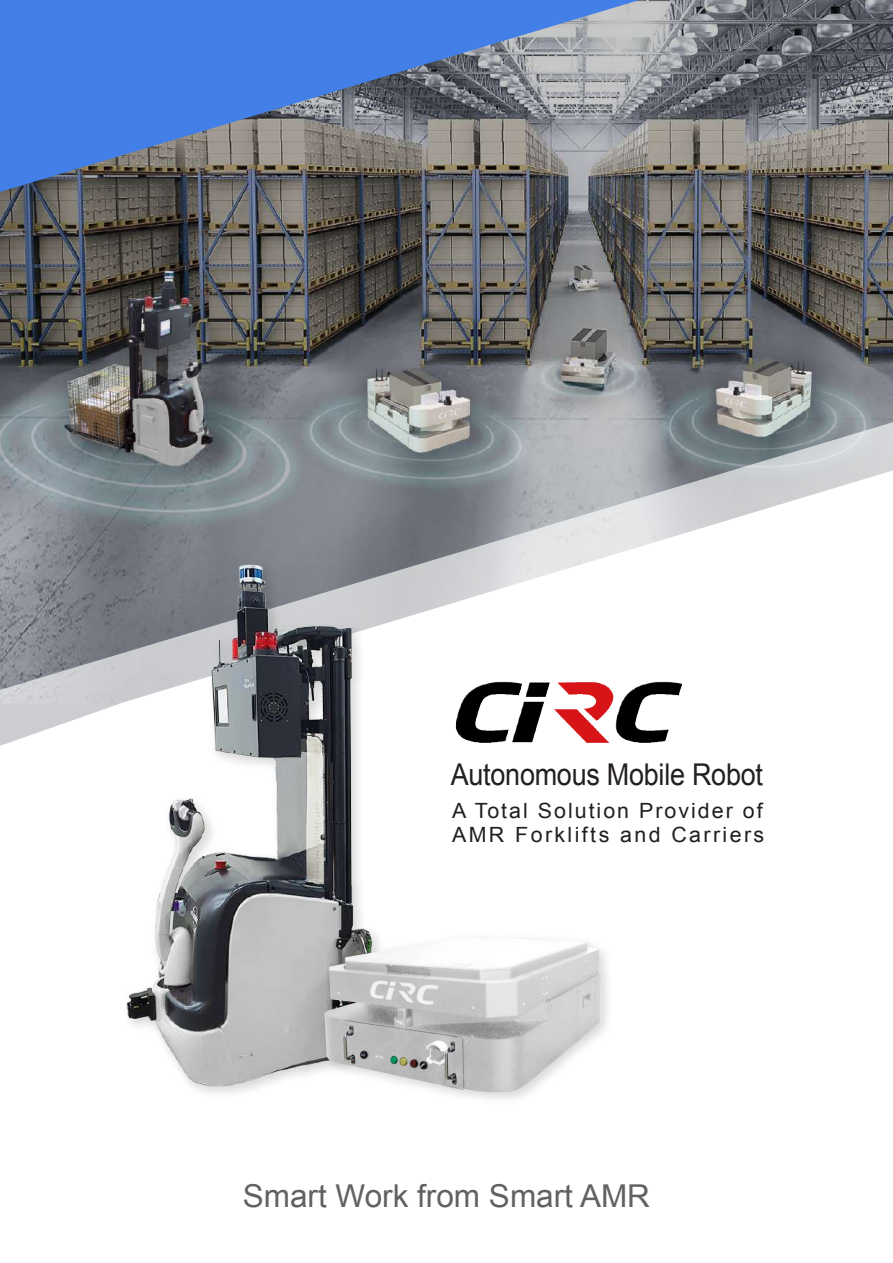
<style>
.page{position:relative;width:893px;height:1263px;background:#fff}
.page>*{position:absolute;margin:0;border:0;box-sizing:border-box;transform-origin:0 0}
.t1{font:31.5px "Arial";color:#606161}
.t2{font:30px "Arial";letter-spacing:-.01em;color:#231f20;scale:.9 1}
.t3{font:21px/24px "Arial";letter-spacing:.1em;color:#231f20}
</style>
<div class="page">
<img style="left:0;top:0;width:893px;height:422px">
<svg style="left:0;top:0;width:639px;height:192px;background:#6280b4"></svg>
<svg style="left:0;top:422px;width:893px;height:114px;background:#9ba1a5"></svg>
<img style="left:0;top:536px;width:675px;height:557px">
<img style="left:249px;top:648px;width:402px;height:451px">
<img style="left:439px;top:672px;width:243px;height:75px">
<svg style="left:0;top:704px;width:119px;height:42px"></svg>
<h2 class="t2" style="left:451px;top:755px;width:348px">Autonomous Mobile Robot</h2>
<p class="t3" style="left:452px;top:799px;width:314px">A Total Solution Provider of<br>AMR Forklifts and Carriers</p>
<h1 class="t1" style="left:243px;top:1175px;width:409px">Smart Work from Smart AMR</h1>
</div>
